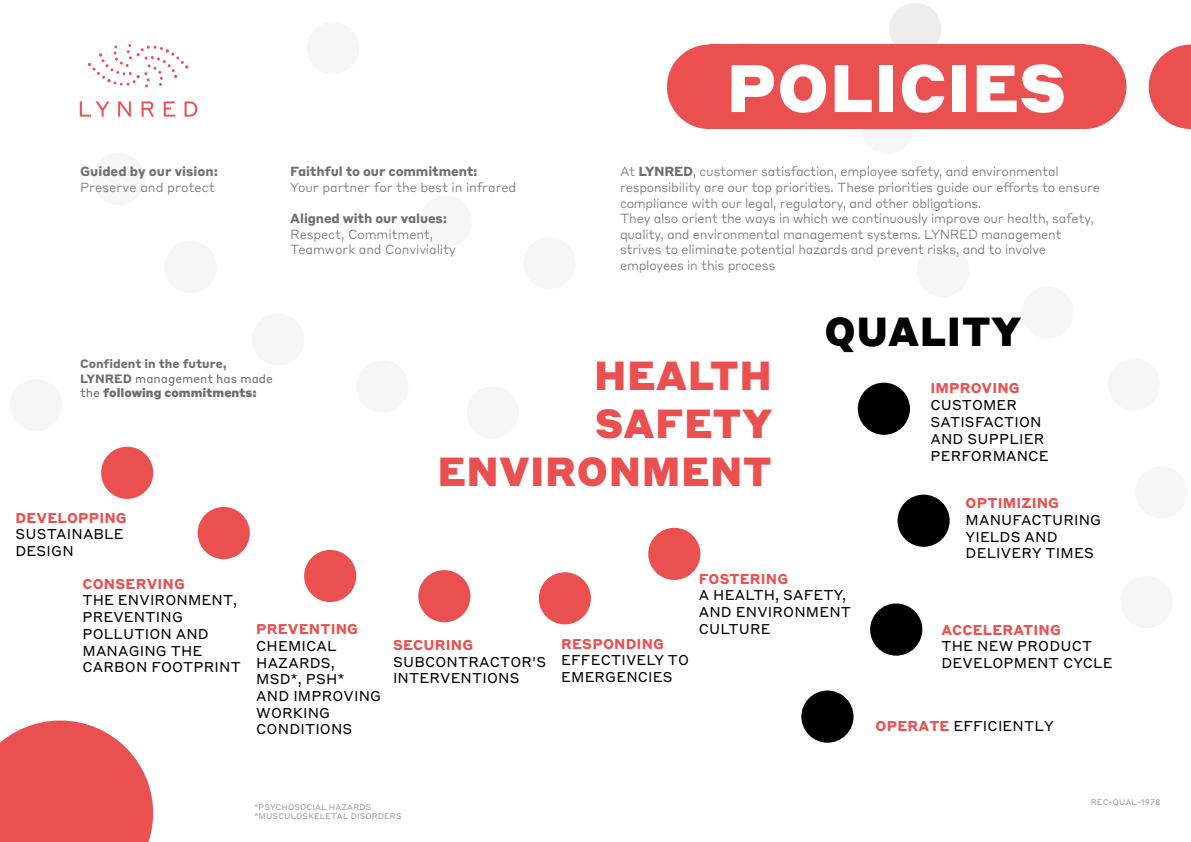
<style>
.page{position:relative;width:1191px;height:842px;background:#fff}
.page>*{position:absolute;margin:0;border:0;box-sizing:border-box;transform-origin:0 0}
.t1{font:900 66px "Styrene B";letter-spacing:.01em;color:#fff}
.t2{font:900 40px/48px "Styrene B";letter-spacing:.01em;color:#eb5050;text-align:right}
.t3{font:900 40px "Styrene B";letter-spacing:.01em;color:#000}
.t4{font:14px/16.8px "Styrene B";letter-spacing:.01em;color:#000}
.t5{font:700 14px "Styrene B";letter-spacing:.01em;color:#eb5050}
.t6{font:300 13px/15.6px "Styrene B";letter-spacing:-.02em;color:#706f6f}
.t7{font:700 13px "Styrene B";letter-spacing:-.01em;color:#706f6f}
.t8{font:300 13px "Styrene B";color:#706f6f}
.t9{font:700 12px/14.4px "Styrene B";color:#706f6f}
.t10{font:8px/9.4px "Styrene B";letter-spacing:.01em;color:#9d9d9c}
.s1{font-weight:400}
.s2{font-weight:900}
.s3{font-weight:700}
.s4{font-weight:700;color:#eb5050}
</style>
<div class="page">
<div style="left:1042px;top:45px;width:84px;height:84px;background:#eb5050;border-radius:50%"></div>
<svg style="left:1148px;top:45px;width:43px;height:84px"></svg>
<div style="left:667px;top:45px;width:84px;height:84px;background:#eb5050;border-radius:50%"></div>
<div style="left:889px;top:3px;width:52px;height:52px;background:#ededed;border-radius:50%"></div>
<div style="left:467px;top:386px;width:52px;height:53px;background:#f6f6f6;border-radius:50%"></div>
<div style="left:356px;top:360px;width:52px;height:53px;background:#f6f6f6;border-radius:50%"></div>
<div style="left:252px;top:313px;width:52px;height:53px;background:#f6f6f6;border-radius:50%"></div>
<div style="left:164px;top:241px;width:53px;height:52px;background:#f6f6f6;border-radius:50%"></div>
<div style="left:523px;top:237px;width:52px;height:52px;background:#f6f6f6;border-radius:50%"></div>
<div style="left:420px;top:196px;width:52px;height:52px;background:#f6f6f6;border-radius:50%"></div>
<div style="left:917px;top:245px;width:52px;height:52px;background:#f6f6f6;border-radius:50%"></div>
<div style="left:861px;top:102px;width:52px;height:52px;background:#f6f6f6;border-radius:50%"></div>
<div style="left:1021px;top:287px;width:52px;height:52px;background:#f6f6f6;border-radius:50%"></div>
<div style="left:1107px;top:359px;width:53px;height:52px;background:#f6f6f6;border-radius:50%"></div>
<div style="left:1135px;top:466px;width:52px;height:52px;background:#f6f6f6;border-radius:50%"></div>
<div style="left:1120px;top:576px;width:52px;height:52px;background:#f6f6f6;border-radius:50%"></div>
<div style="left:307px;top:22px;width:52px;height:52px;background:#f6f6f6;border-radius:50%"></div>
<div style="left:93px;top:153px;width:52px;height:52px;background:#f6f6f6;border-radius:50%"></div>
<div style="left:10px;top:379px;width:52px;height:52px;background:#f6f6f6;border-radius:50%"></div>
<div style="left:648px;top:528px;width:52px;height:52px;background:#eb5050;border-radius:50%"></div>
<div style="left:539px;top:572px;width:52px;height:52px;background:#eb5050;border-radius:50%"></div>
<div style="left:418px;top:570px;width:52px;height:52px;background:#eb5050;border-radius:50%"></div>
<div style="left:304px;top:550px;width:52px;height:52px;background:#eb5050;border-radius:50%"></div>
<div style="left:198px;top:507px;width:52px;height:52px;background:#eb5050;border-radius:50%"></div>
<div style="left:101px;top:447px;width:52px;height:52px;background:#eb5050;border-radius:50%"></div>
<div style="left:857px;top:383px;width:53px;height:52px;background:#000;border-radius:50%"></div>
<div style="left:897px;top:495px;width:52px;height:52px;background:#000;border-radius:50%"></div>
<div style="left:870px;top:603px;width:52px;height:53px;background:#000;border-radius:50%"></div>
<div style="left:801px;top:690px;width:52px;height:53px;background:#000;border-radius:50%"></div>
<div style="left:709px;top:45px;width:375px;height:84px;background:#eb5050"></div>
<svg style="left:80px;top:101px;width:117px;height:16px"></svg>
<svg style="left:88px;top:44px;width:100px;height:43px"></svg>
<svg style="left:0;top:720px;width:153px;height:122px;background:#ed6666"></svg>
<h1 class="t1" style="left:726px;top:31px;width:341px">POLICIES</h1>
<p class="t7" style="left:80px;top:161px;width:140px">Guided by our vision:</p>
<p class="t8" style="left:80px;top:177px;width:136px">Preserve and protect</p>
<p class="t9" style="left:80px;top:356px;width:194px">Confident in the future,<br>LYNRED <span class="s1">management has made the</span> <span class="s2">following commitments:</span></p>
<p class="t5" style="left:16px;top:505px;width:113px">DEVELOPPING</p>
<p class="t4" style="left:16px;top:525px;width:110px">SUSTAINABLE<br>DESIGN</p>
<p class="t7" style="left:290px;top:161px;width:189px">Faithful to our commitment:</p>
<p class="t6" style="left:290px;top:179px;width:228px">Your partner for the best in infrared</p>
<p class="t7" style="left:290px;top:207px;width:159px">Aligned with our values:</p>
<p class="t6" style="left:290px;top:225px;width:167px">Respect, Commitment,<br>Teamwork and Conviviality</p>
<p class="t6" style="left:620px;top:163px;width:481px">At <span class="s3">LYNRED</span>, customer satisfaction, employee safety, and environmental responsibility are our top priorities. These priorities guide our efforts to ensure compliance with our legal, regulatory, and other obligations.<br>They also orient the ways in which we continuously improve our health, safety, quality, and environmental management systems. LYNRED management strives to eliminate potential hazards and prevent risks, and to involve employees in this process</p>
<h2 class="t3" style="left:824px;top:297px;width:198px">QUALITY</h2>
<h2 class="t2" style="left:437px;top:348px;width:336px">HEALTH<br>SAFETY<br>ENVIRONMENT</h2>
<p class="t5" style="left:930px;top:376px;width:91px">IMPROVING</p>
<p class="t4" style="left:930px;top:396px;width:119px">CUSTOMER<br>SATISFACTION<br>AND SUPPLIER<br>PERFORMANCE</p>
<p class="t5" style="left:965px;top:491px;width:95px">OPTIMIZING</p>
<p class="t4" style="left:965px;top:510px;width:137px">MANUFACTURING<br>YIELDS AND<br>DELIVERY TIMES</p>
<p class="t5" style="left:82px;top:572px;width:104px">CONSERVING</p>
<p class="t4" style="left:82px;top:591px;width:160px">THE ENVIRONMENT,<br>PREVENTING<br>POLLUTION AND<br>MANAGING THE<br>CARBON FOOTPRINT</p>
<p class="t5" style="left:256px;top:617px;width:103px">PREVENTING</p>
<p class="t4" style="left:256px;top:636px;width:126px">CHEMICAL<br>HAZARDS,<br>MSD*, PSH*<br>AND IMPROVING<br>WORKING<br>CONDITIONS</p>
<p class="t5" style="left:393px;top:632px;width:82px">SECURING</p>
<p class="t4" style="left:393px;top:652px;width:155px;line-height:16.3px">SUBCONTRACTOR'S<br>INTERVENTIONS</p>
<p class="t5" style="left:561px;top:631px;width:104px">RESPONDING</p>
<p class="t4" style="left:561px;top:651px;width:129px">EFFECTIVELY TO<br>EMERGENCIES</p>
<p class="t5" style="left:699px;top:566px;width:91px">FOSTERING</p>
<p class="t4" style="left:699px;top:586px;width:154px">A HEALTH, SAFETY,<br>AND ENVIRONMENT<br>CULTURE</p>
<p class="t5" style="left:941px;top:618px;width:121px">ACCELERATING</p>
<p class="t4" style="left:941px;top:637px;width:173px">THE NEW PRODUCT<br>DEVELOPMENT CYCLE</p>
<p class="t4" style="left:875px;top:717px;width:180px"><span class="s4">OPERATE</span> EFFICIENTLY</p>
<p class="t10" style="left:254px;top:801px;width:149px">*PSYCHOSOCIAL HAZARDS *MUSCULOSKELETAL DISORDERS</p>
<p class="t10" style="left:1090px;top:797px;width:71px">REC-QUAL-1978</p>
</div>
